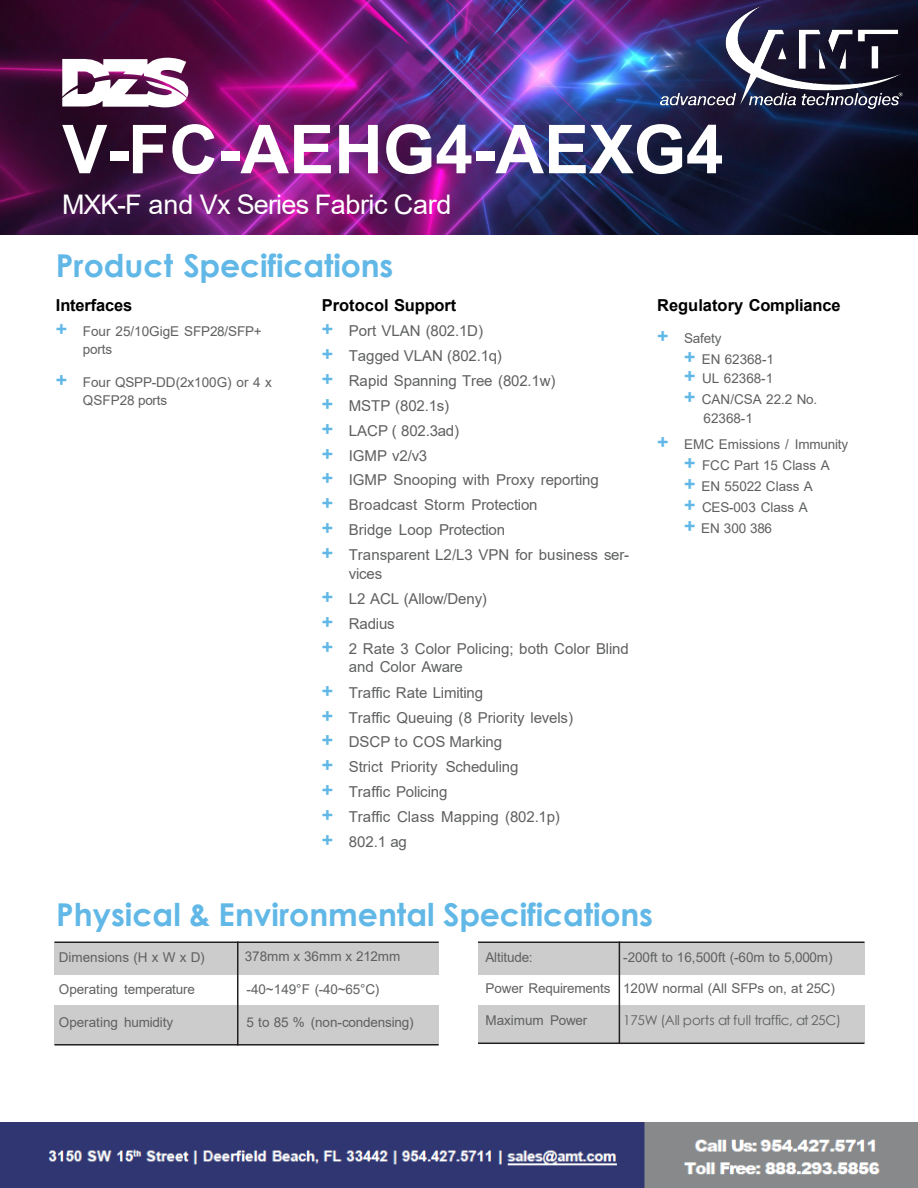
<style>
.page{position:relative;width:918px;height:1188px;background:#fff}
.page>*{position:absolute;margin:0;border:0;box-sizing:border-box;transform-origin:0 0}
.t1{font:700 67.5px "Arial";color:#fff}
.t2{font:700 31.5px "Century Gothic";letter-spacing:-.005em;color:#61b8e7}
.t3{font:27px "Arial";letter-spacing:-.015em;color:#fff}
.t4{font:700 16.5px "Arial";letter-spacing:-.01em;color:#000}
.t5{font:15px/18.1px "Arial";color:#5f6060}
.t6{font:13.5px "Arial";letter-spacing:-.005em;color:#5f6060}
.t7{font:13.5px "Century Gothic";letter-spacing:-.02em;color:#5f6060}
.s1{font-weight:700;font-size:19.5px;color:#61b8e7}
</style>
<div class="page">
<div style="left:54px;top:942px;width:184px;height:32px;background:#ccc"></div>
<div style="left:238px;top:942px;width:201px;height:32px;background:#ccc"></div>
<div style="left:54px;top:1005px;width:184px;height:40px;background:#ccc"></div>
<div style="left:238px;top:1005px;width:201px;height:40px;background:#ccc"></div>
<hr style="left:237px;top:942px;width:1px;height:104px;background:#231f20">
<hr style="left:54px;top:942px;width:385px;height:1px;background:#231f20">
<hr style="left:54px;top:1044px;width:385px;height:2px;background:#231f20">
<div style="left:478px;top:942px;width:141px;height:32px;background:#ccc"></div>
<div style="left:619px;top:942px;width:245px;height:32px;background:#ccc"></div>
<div style="left:478px;top:1005px;width:141px;height:38px;background:#ccc"></div>
<div style="left:619px;top:1005px;width:245px;height:38px;background:#ccc"></div>
<hr style="left:619px;top:942px;width:1px;height:102px;background:#231f20">
<hr style="left:478px;top:942px;width:386px;height:1px;background:#231f20">
<hr style="left:478px;top:1043px;width:386px;height:1px;background:#231f20">
<img style="left:0;top:0;width:918px;height:235px">
<svg style="left:62px;top:58px;width:126px;height:49px"></svg>
<img style="left:0;top:1122px;width:918px;height:66px">
<img style="left:660px;top:7px;width:242px;height:102px">
<h2 class="t1" style="left:62px;top:102px;width:663px">V-FC-AEHG4-AEXG4</h2>
<p class="t3" style="left:62px;top:186px;width:391px">MXK-F and Vx Series Fabric Card</p>
<p class="t2" style="left:56px;top:241px;width:339px">Product Specifications</p>
<p class="t4" style="left:56px;top:293px;width:78px">Interfaces</p>
<p class="t4" style="left:322px;top:293px;width:136px">Protocol Support</p>
<p class="t4" style="left:657px;top:293px;width:185px">Regulatory Compliance</p>
<p class="t6" style="left:657px;top:329px;width:66px"><span class="s1">+</span> Safety</p>
<p class="t6" style="left:684px;top:350px;width:91px"><span class="s1">+</span> EN 62368-1</p>
<p class="t6" style="left:684px;top:369px;width:91px"><span class="s1">+</span> UL 62368-1</p>
<p class="t6" style="left:684px;top:390px;width:134px"><span class="s1">+</span> CAN/CSA 22.2 No.</p>
<p class="t6" style="left:704px;top:409px;width:51px">62368-1</p>
<p class="t6" style="left:657px;top:435px;width:193px"><span class="s1">+</span> EMC Emissions / Immunity</p>
<p class="t6" style="left:684px;top:456px;width:147px"><span class="s1">+</span> FCC Part 15 Class A</p>
<p class="t6" style="left:684px;top:477px;width:130px"><span class="s1">+</span> EN 55022 Class A</p>
<p class="t6" style="left:684px;top:498px;width:125px"><span class="s1">+</span> CES-003 Class A</p>
<p class="t6" style="left:684px;top:519px;width:89px"><span class="s1">+</span> EN 300 386</p>
<p class="t6" style="left:56px;top:322px;width:207px"><span class="s1">+</span> Four 25/10GigE SFP28/SFP+</p>
<p class="t6" style="left:83px;top:340px;width:31px">ports</p>
<p class="t6" style="left:56px;top:373px;width:217px"><span class="s1">+</span> Four QSPP-DD(2x100G) or 4 x</p>
<p class="t6" style="left:83px;top:391px;width:86px">QSFP28 ports</p>
<p class="t5" style="left:322px;top:322px;width:163px"><span class="s1">+</span> Port VLAN (802.1D)</p>
<p class="t5" style="left:322px;top:346px;width:182px"><span class="s1">+</span> Tagged VLAN (802.1q)</p>
<p class="t5" style="left:322px;top:371px;width:235px"><span class="s1">+</span> Rapid Spanning Tree (802.1w)</p>
<p class="t5" style="left:322px;top:396px;width:129px"><span class="s1">+</span> MSTP (802.1s)</p>
<p class="t5" style="left:322px;top:421px;width:139px"><span class="s1">+</span> LACP ( 802.3ad)</p>
<p class="t5" style="left:322px;top:446px;width:107px"><span class="s1">+</span> IGMP v2/v3</p>
<p class="t5" style="left:322px;top:471px;width:279px"><span class="s1">+</span> IGMP Snooping with Proxy reporting</p>
<p class="t5" style="left:322px;top:496px;width:217px"><span class="s1">+</span> Broadcast Storm Protection</p>
<p class="t5" style="left:322px;top:521px;width:185px"><span class="s1">+</span> Bridge Loop Protection</p>
<p class="t5" style="left:349px;top:546px;width:282px;text-indent:-27px"><span class="s1">+</span> Transparent L2/L3 VPN for business ser&shy;vices</p>
<p class="t5" style="left:322px;top:590px;width:167px"><span class="s1">+</span> L2 ACL (Allow/Deny)</p>
<p class="t5" style="left:322px;top:614px;width:74px"><span class="s1">+</span> Radius</p>
<p class="t5" style="left:349px;top:640px;width:281px;text-indent:-27px"><span class="s1">+</span> 2 Rate 3 Color Policing; both Color Blind and Color Aware</p>
<p class="t5" style="left:322px;top:683px;width:163px"><span class="s1">+</span> Traffic Rate Limiting</p>
<p class="t5" style="left:322px;top:708px;width:253px"><span class="s1">+</span> Traffic Queuing (8 Priority levels)</p>
<p class="t5" style="left:322px;top:733px;width:182px"><span class="s1">+</span> DSCP to COS Marking</p>
<p class="t5" style="left:322px;top:758px;width:198px"><span class="s1">+</span> Strict Priority Scheduling</p>
<p class="t5" style="left:322px;top:783px;width:127px"><span class="s1">+</span> Traffic Policing</p>
<p class="t5" style="left:322px;top:808px;width:240px"><span class="s1">+</span> Traffic Class Mapping (802.1p)</p>
<p class="t5" style="left:322px;top:833px;width:86px"><span class="s1">+</span> 802.1 ag</p>
<p class="t2" style="left:56px;top:891px;width:598px">Physical &amp; Environmental Specifications</p>
<p class="t6" style="left:59px;top:948px;width:147px">Dimensions (H x W x D)</p>
<p class="t6" style="left:245px;top:947px;width:157px">378mm x 36mm x 212mm</p>
<p class="t6" style="left:59px;top:980px;width:138px">Operating temperature</p>
<p class="t6" style="left:247px;top:980px;width:134px">-40~149°F (-40~65°C)</p>
<p class="t6" style="left:59px;top:1013px;width:116px">Operating humidity</p>
<p class="t6" style="left:247px;top:1013px;width:169px">5 to 85 % (non-condensing)</p>
<p class="t6" style="left:485px;top:948px;width:49px">Altitude:</p>
<p class="t6" style="left:623px;top:948px;width:211px">-200ft to 16,500ft (-60m to 5,000m)</p>
<p class="t6" style="left:485px;top:979px;width:127px">Power Requirements</p>
<p class="t6" style="left:623px;top:979px;width:213px">120W normal (All SFPs on, at 25C)</p>
<p class="t6" style="left:486px;top:1011px;width:103px">Maximum Power</p>
<p class="t7" style="left:623px;top:1011px;width:219px">175W (All ports at full traffic, at 25C)</p>
</div>
